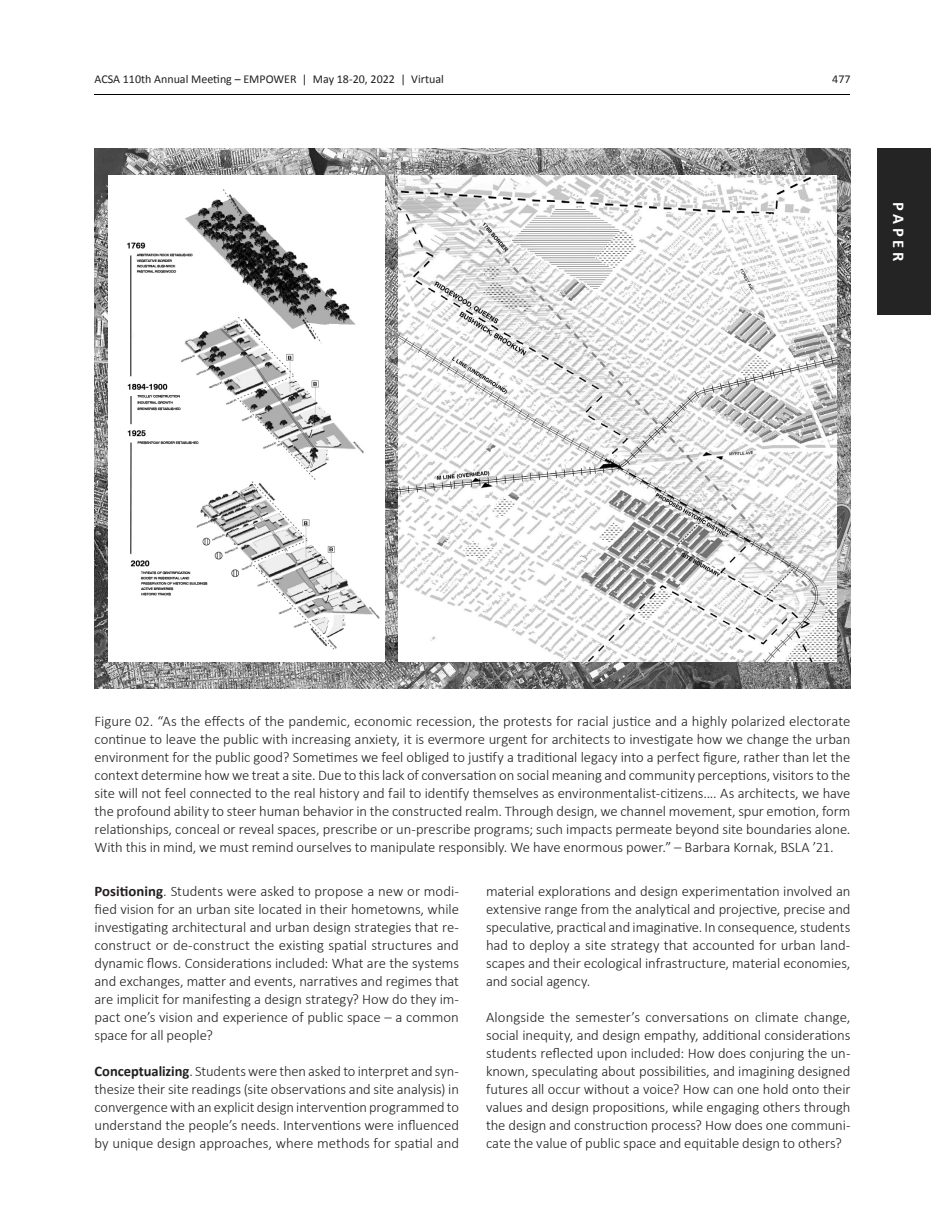
<style>
.page{position:relative;width:945px;height:1215px;background:#fff}
.page>*{position:absolute;margin:0;border:0;box-sizing:border-box;transform-origin:0 0}
.t1{font:700 16.5px "Calibri";letter-spacing:.235em;color:#fff}
.t2{font:300 14.7px/18px "Calibri";letter-spacing:-.005em;color:#231f20;text-align:justify}
.t3{font:12px "Calibri";color:#231f20}
.s1{font-weight:700}
</style>
<div class="page">
<img style="left:94px;top:148px;width:756px;height:540px">
<img style="left:398px;top:176px;width:439px;height:486px">
<img style="left:108px;top:176px;width:277px;height:486px">
<hr style="left:94px;top:94px;width:756px;height:1px;background:#000">
<div style="left:878px;top:148px;width:54px;height:167px;background:#242424"></div>
<p class="t3" style="left:94px;top:71px;width:351px">ACSA 110th Annual Meeting – EMPOWER | May 18-20, 2022 | Virtual</p>
<p class="t3" style="left:832px;top:71px;width:20px">477</p>
<p class="t1" style="left:910px;top:202px;width:61px;rotate:90deg">PAPER</p>
<p class="t2" style="left:94px;top:712px;width:758px">Figure 02. “As the effects of the pandemic, economic recession, the protests for racial justice and a highly polarized electorate continue to leave the public with increasing anxiety, it is evermore urgent for architects to investigate how we change the urban environment for the public good? Sometimes we feel obliged to justify a traditional legacy into a perfect figure, rather than let the context determine how we treat a site. Due to this lack of conversation on social meaning and community perceptions, visitors to the site will not feel connected to the real history and fail to identify themselves as environmentalist-citizens.... As architects, we have the profound ability to steer human behavior in the constructed realm. Through design, we channel movement, spur emotion, form relationships, conceal or reveal spaces, prescribe or un-prescribe programs; such impacts permeate beyond site boundaries alone.<br>With this in mind, we must remind ourselves to manipulate responsibly. We have enormous power.” – Barbara Kornak, BSLA ’21.</p>
<p class="t2" style="left:94px;top:881px;width:366px"><span class="s1">Positioning</span>. Students were asked to propose a new or modi&shy;fied vision for an urban site located in their hometowns, while investigating architectural and urban design strategies that re&shy;construct or de-construct the existing spatial structures and dynamic flows. Considerations included: What are the systems and exchanges, matter and events, narratives and regimes that are implicit for manifesting a design strategy? How do they im&shy;pact one’s vision and experience of public space – a common space for all people?</p>
<p class="t2" style="left:94px;top:1061px;width:366px"><span class="s1">Conceptualizing</span>. Students were then asked to interpret and syn&shy;thesize their site readings (site observations and site analysis) in convergence with an explicit design intervention programmed to understand the people’s needs. Interventions were influenced by unique design approaches, where methods for spatial and</p>
<p class="t2" style="left:486px;top:881px;width:366px">material explorations and design experimentation involved an extensive range from the analytical and projective, precise and speculative, practical and imaginative. In consequence, students had to deploy a site strategy that accounted for urban land&shy;scapes and their ecological infrastructure, material economies, and social agency.</p>
<p class="t2" style="left:486px;top:1007px;width:366px">Alongside the semester’s conversations on climate change, social inequity, and design empathy, additional considerations students reflected upon included: How does conjuring the un&shy;known, speculating about possibilities, and imagining designed futures all occur without a voice? How can one hold onto their values and design propositions, while engaging others through the design and construction process? How does one communi&shy;cate the value of public space and equitable design to others?</p>
</div>
